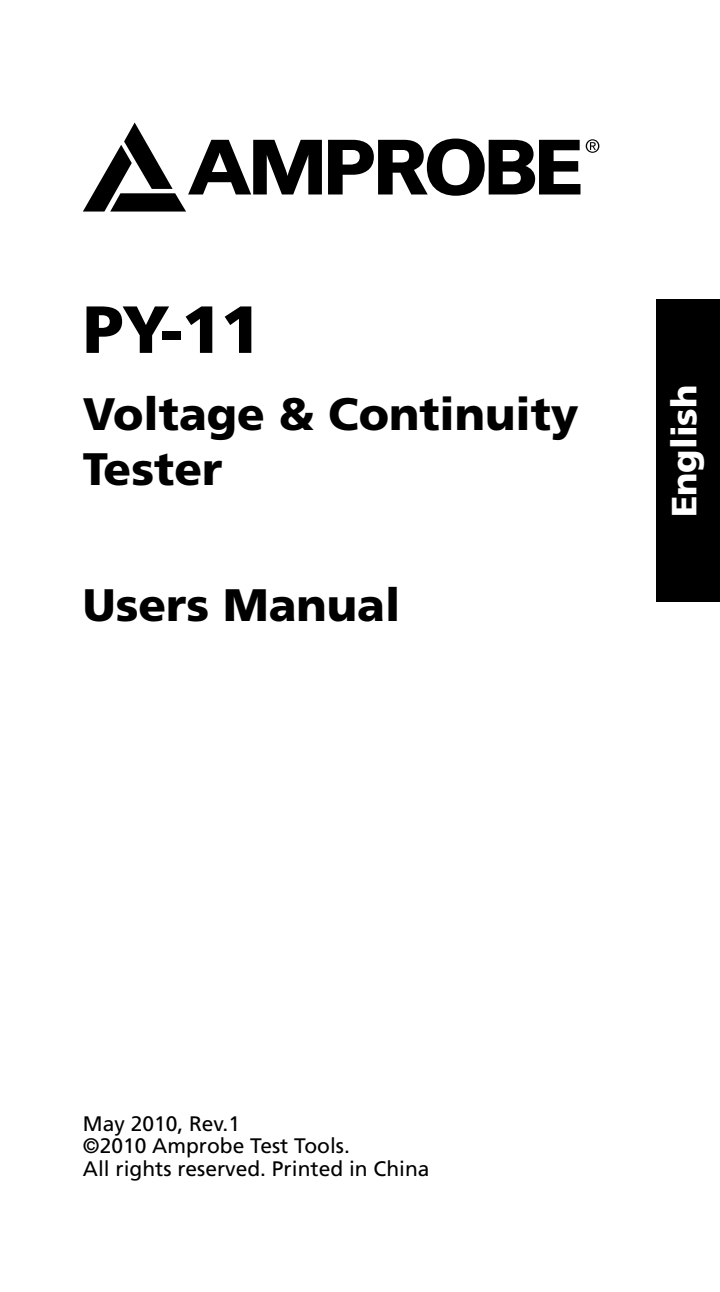
<style>
.page{position:relative;width:720px;height:1292px;background:#fff}
.page>*{position:absolute;margin:0;border:0;box-sizing:border-box;transform-origin:0 0}
.t1{font:900 66.5px "Frutiger";color:#000}
.t2{font:900 45.5px/54.6px "Frutiger";color:#000}
.t3{font:900 35px "Frutiger";color:#fff}
.t4{font:21px/22.8px "Frutiger";color:#000}
</style>
<div class="page">
<svg style="left:83px;top:122px;width:239px;height:89px"></svg>
<svg style="left:328px;top:139px;width:252px;height:57px"></svg>
<svg style="left:586px;top:139px;width:13px;height:14px"></svg>
<div style="left:657px;top:299px;width:63px;height:303px;background:#000"></div>
<h1 class="t1" style="left:83px;top:289px;width:180px">PY-11</h1>
<h2 class="t2" style="left:83px;top:386px;width:497px">Voltage &amp; Continuity<br>Tester</h2>
<h2 class="t2" style="left:83px;top:576px;width:319px">Users Manual</h2>
<h3 class="t3" style="left:663px;top:517px;width:134px;rotate:-90deg">English</h3>
<p class="t4" style="left:83px;top:1111px;width:348px">May 2010, Rev.1<br>©2010 Amprobe Test Tools.<br>All rights reserved. Printed in China</p>
</div>
